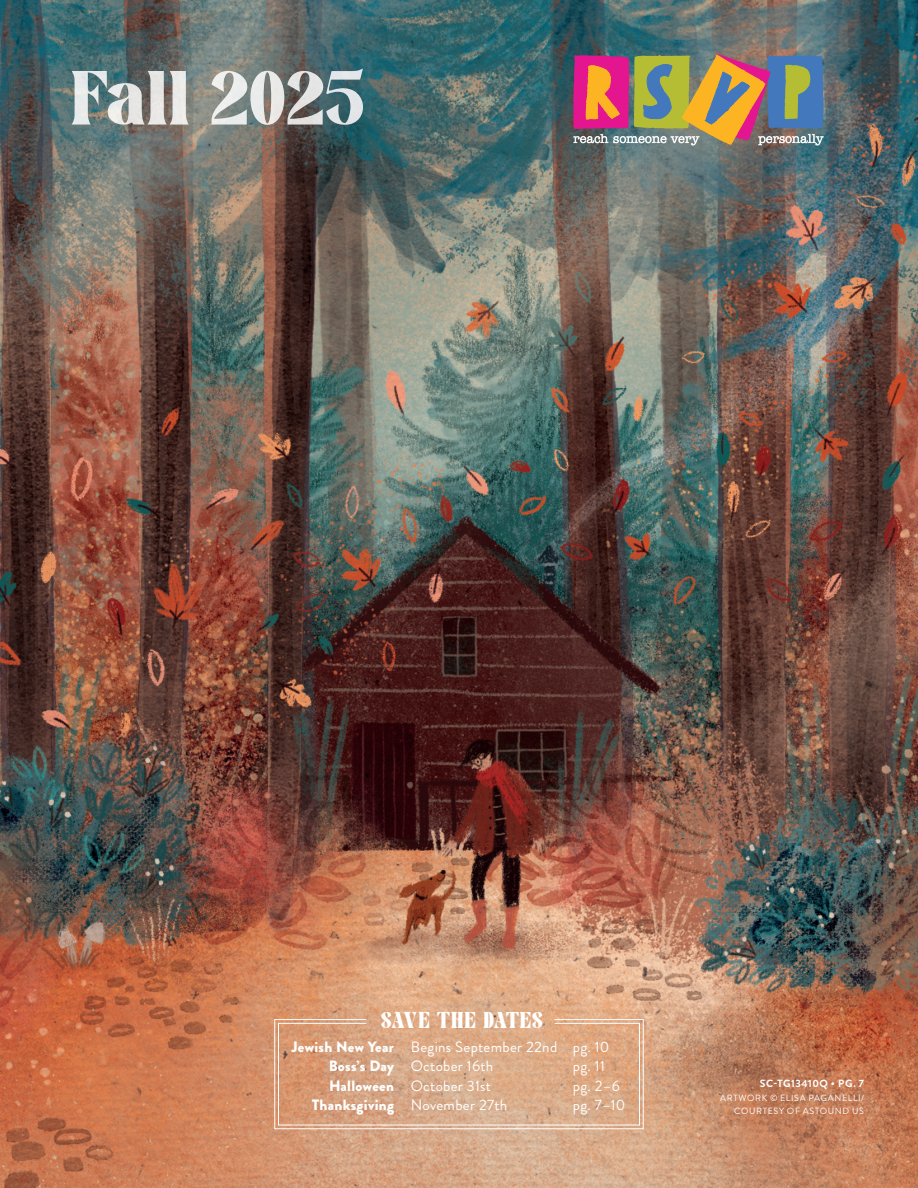
<style>
.page{position:relative;width:918px;height:1188px;background:#fff}
.page>*{position:absolute;margin:0;border:0;box-sizing:border-box;transform-origin:0 0}
.t1{font:22.5px "Pronema";letter-spacing:.05em;color:#fff}
.t2{font:15px/19.5px "Brandon Grotesque";letter-spacing:.02em;color:#fff}
.t3{font:900 15px "Brandon Grotesque";letter-spacing:.02em;color:#fff}
.t4{font:500 12.6px "American Typewriter Std";color:#fff}
.t5{font:700 10.5px "Brandon Grotesque";letter-spacing:.05em;color:#fff}
.t6{font:9px/13.5px "Brandon Grotesque";letter-spacing:.075em;color:#fff;text-align:right}
.s1{font-weight:900}
.s2{font-weight:400}
</style>
<div class="page">
<img style="left:0;top:0;width:918px;height:1188px">
<img style="left:573px;top:54px;width:251px;height:91px">
<svg style="left:274px;top:1019px;width:370px;height:111px;background:#daaa88"></svg>
<img style="left:72px;top:68px;width:291px;height:57px">
<p class="t4" style="left:573px;top:131px;width:128px">reach someone very</p>
<p class="t4" style="left:758px;top:131px;width:67px">personally</p>
<h1 class="t1" style="left:381px;top:1008px;width:163px">SAVE THE DATES</h1>
<p class="t2" style="left:329px;top:1037px;width:282px;text-indent:-37px"><span class="s1">Jewish New Year</span> Begins September 22nd pg. 10<br><span class="s1">Boss’s Day</span> October 16th</p>
<p class="t2" style="left:573px;top:1057px;width:34px">pg. 11</p>
<p class="t2" style="left:329px;top:1076px;width:164px"><span class="s1">Halloween</span> October 31st</p>
<p class="t2" style="left:573px;top:1076px;width:49px">pg. 2–6</p>
<p class="t3" style="left:312px;top:1094px;width:197px">Thanksgiving <span class="s2">November 27th</span></p>
<p class="t2" style="left:573px;top:1096px;width:54px">pg. 7–10</p>
<p class="t5" style="left:760px;top:1076px;width:106px">SC-TG13410Q • PG. 7</p>
<p class="t6" style="left:720px;top:1091px;width:145px">ARTWORK © ELISA PAGANELLI/<br>COURTESY OF ASTOUND US</p>
</div>
